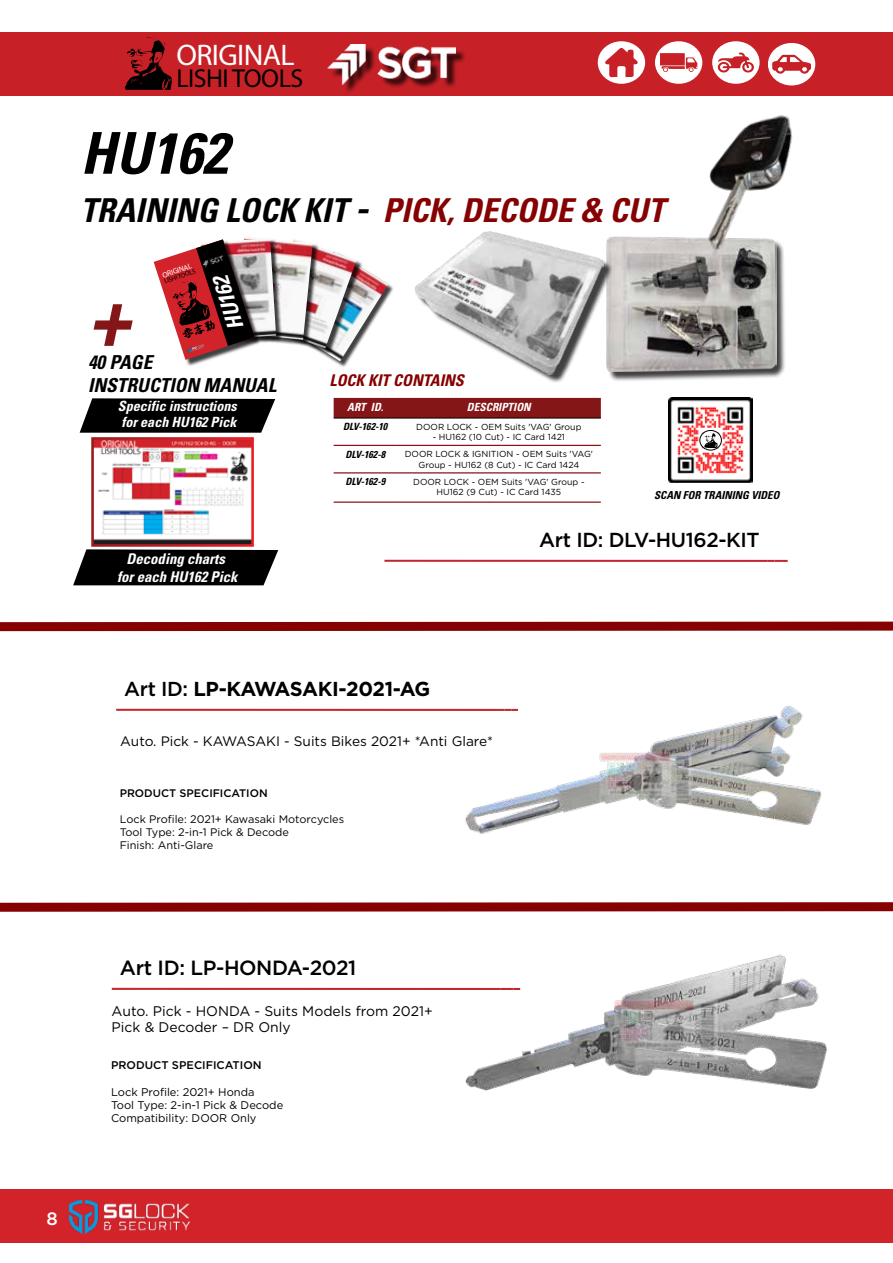
<style>
.page{position:relative;width:893px;height:1263px;background:#fff}
.page>*{position:absolute;margin:0;border:0;box-sizing:border-box;transform-origin:0 0}
.t1{font:italic 700 condensed 82.5px "Univers";color:#851618}
.t2{font:italic 700 condensed 57.75px "Univers";color:#000}
.t3{font:italic 700 condensed 33px "Univers";color:#000}
.t4{font:29.85px "Myriad Pro";letter-spacing:-.02em;color:#fff}
.t5{font:25.95px "Myriad Pro";letter-spacing:-.02em;color:#000}
.t6{font:italic 700 condensed 22.05px "Univers";color:#fff}
.t7{font:500 20.55px "Gotham";letter-spacing:-.02em;color:#000}
.t8{font:700 20.25px "Gotham";letter-spacing:-.03em;color:#000}
.t9{font:500 20.25px "Gotham";letter-spacing:-.02em;color:#000}
.t10{font:italic 700 condensed 19.2px/23.1px "Univers";color:#000}
.t11{font:500 18px "Gotham";color:#fff}
.t12{font:italic 700 condensed 16.2px "Univers";color:#860101}
.t13{font:italic 700 condensed 14.7px/17.7px "Univers";color:#fff;text-align:center}
.t14{font:italic 700 condensed 14.1px/17px "Univers";color:#fff}
.t15{font:13.95px/16.6px "Gotham";color:#000}
.t16{font:13.65px "Gotham";color:#000}
.t17{font:italic 700 condensed 11.25px "Univers";color:#fff}
.t18{font:11.1px/13.4px "Gotham";color:#000}
.t19{font:500 11.1px "Gotham";color:#000}
.t20{font:10.95px/13.2px "Gotham";color:#000}
.t21{font:italic 700 condensed 10.95px "Univers";color:#000}
.t22{font:500 10.95px "Gotham";color:#000}
.t23{font:italic 700 condensed 10.05px "Univers";color:#000}
.t24{font:8.7px/10.5px "Gotham";color:#000;text-align:center}
.t25{font:7.65px "Myriad Pro";color:#fff}
.t26{font:6.75px "Myriad Pro";color:#000}
.s1{font-size:39.9px}
.s2{color:#860101}
.s3{font-weight:500}
</style>
<div class="page">
<div style="left:0;top:32px;width:893px;height:64px;background:#c72127"></div>
<svg style="left:655px;top:41px;width:47px;height:43px"></svg>
<svg style="left:712px;top:41px;width:48px;height:43px"></svg>
<svg style="left:768px;top:43px;width:47px;height:42px"></svg>
<svg style="left:598px;top:41px;width:47px;height:43px"></svg>
<svg style="left:125px;top:36px;width:47px;height:54px"></svg>
<svg style="left:73px;top:549px;width:205px;height:36px;background:#151515"></svg>
<img style="left:668px;top:398px;width:85px;height:85px">
<div style="left:700px;top:430px;width:21px;height:20px;background:#fff;border-radius:50%"></div>
<div style="left:700px;top:430px;width:21px;height:20px;border:1px solid #000;border-radius:50%"></div>
<svg style="left:704px;top:432px;width:14px;height:16px"></svg>
<div style="left:330px;top:46px;width:136px;height:49px;background:#000;opacity:.75"></div>
<img style="left:327px;top:45px;width:128px;height:39px">
<div style="left:0;top:1189px;width:893px;height:53px;background:#d2232a"></div>
<div style="left:608px;top:237px;width:178px;height:145px;background:#000;opacity:.75"></div>
<img style="left:617px;top:236px;width:159px;height:136px">
<img style="left:702px;top:115px;width:91px;height:149px">
<div style="left:287px;top:252px;width:107px;height:116px;background:#000;opacity:.75"></div>
<img style="left:287px;top:252px;width:101px;height:109px">
<div style="left:264px;top:239px;width:99px;height:116px;background:#000;opacity:.75"></div>
<img style="left:264px;top:239px;width:92px;height:109px">
<div style="left:236px;top:237px;width:83px;height:109px;background:#000;opacity:.75"></div>
<img style="left:236px;top:237px;width:77px;height:103px">
<div style="left:202px;top:239px;width:81px;height:107px;background:#000;opacity:.75"></div>
<img style="left:236px;top:238px;width:40px;height:102px">
<div style="left:155px;top:240px;width:106px;height:126px;background:#000;opacity:.75"></div>
<svg style="left:154px;top:239px;width:101px;height:121px"></svg>
<img style="left:202px;top:255px;width:23px;height:13px">
<svg style="left:80px;top:398px;width:195px;height:35px;background:#171717"></svg>
<img style="left:415px;top:231px;width:202px;height:152px">
<div style="left:334px;top:398px;width:267px;height:20px;background:#851618"></div>
<hr style="left:334px;top:418px;width:63px;height:1px;background:#000">
<hr style="left:397px;top:418px;width:204px;height:1px;background:#000">
<hr style="left:334px;top:445px;width:63px;height:1px;background:#851618">
<hr style="left:397px;top:445px;width:204px;height:1px;background:#851618">
<hr style="left:334px;top:472px;width:63px;height:1px;background:#851618">
<hr style="left:397px;top:472px;width:204px;height:1px;background:#851618">
<hr style="left:334px;top:501px;width:63px;height:2px;background:#851618">
<hr style="left:397px;top:501px;width:204px;height:2px;background:#851618">
<img style="left:95px;top:441px;width:155px;height:102px">
<hr style="left:384px;top:560px;width:384px;height:2px;background:#c1272d">
<svg style="left:768px;top:560px;width:20px;height:2px"></svg>
<svg style="left:0;top:902px;width:442px;height:10px;background:#911a1a"></svg>
<svg style="left:0;top:621px;width:893px;height:11px;background:#9b2f2f"></svg>
<hr style="left:116px;top:709px;width:382px;height:2px;background:#c1272d">
<img style="left:442px;top:705px;width:380px;height:130px">
<img style="left:442px;top:902px;width:451px;height:189px">
<hr style="left:112px;top:988px;width:388px;height:2px;background:#c1272d">
<svg style="left:500px;top:988px;width:20px;height:2px"></svg>
<img style="left:70px;top:1200px;width:120px;height:33px">
<h3 class="t4" style="left:176px;top:37px;width:120px">ORIGINAL</h3>
<h3 class="t5" style="left:176px;top:62px;width:128px">LISHI TOOLS</h3>
<h2 class="t2" style="left:80px;top:118px;width:149px">HU162</h2>
<h3 class="t3" style="left:80px;top:190px;width:586px">TRAINING LOCK KIT <span class="s1">-</span> <span class="s2">PICK, DECODE &amp; CUT</span></h3>
<p class="t25" style="left:161px;top:271px;width:32px;rotate:-18deg">ORIGINAL</p>
<p class="t26" style="left:163px;top:277px;width:34px;rotate:-18deg">LISHI TOOLS</p>
<h3 class="t6" style="left:224px;top:333px;width:56px;rotate:-108deg">HU162</h3>
<h1 class="t1" style="left:88px;top:266px;width:43px">+</h1>
<h3 class="t10" style="left:88px;top:350px;width:190px">40 PAGE<br>INSTRUCTION MANUAL</h3>
<h3 class="t12" style="left:330px;top:370px;width:136px">LOCK KIT CONTAINS</h3>
<h3 class="t14" style="left:118px;top:397px;width:120px">Specific instructions for each HU162 Pick</h3>
<p class="t17" style="left:347px;top:400px;width:38px">ART ID.</p>
<p class="t17" style="left:467px;top:400px;width:65px">DESCRIPTION</p>
<p class="t23" style="left:343px;top:420px;width:46px">DLV-162-10</p>
<p class="t24" style="left:416px;top:421px;width:167px">DOOR LOCK - OEM Suits 'VAG' Group</p>
<p class="t24" style="left:433px;top:432px;width:134px">- HU162 (10 Cut) - IC Card 1421</p>
<p class="t23" style="left:345px;top:448px;width:41px">DLV-162-8</p>
<p class="t24" style="left:405px;top:449px;width:190px">DOOR LOCK &amp; IGNITION - OEM Suits 'VAG'<br>Group - HU162 (8 Cut) - IC Card 1424</p>
<p class="t23" style="left:345px;top:475px;width:41px">DLV-162-9</p>
<p class="t24" style="left:413px;top:476px;width:173px">DOOR LOCK - OEM Suits 'VAG' Group -<br>HU162 (9 Cut) - IC Card 1435</p>
<p class="t21" style="left:654px;top:488px;width:127px">SCAN FOR TRAINING VIDEO</p>
<h3 class="t13" style="left:117px;top:550px;width:122px">Decoding charts<br>for each HU162 Pick</h3>
<h3 class="t8" style="left:124px;top:675px;width:308px"><span class="s3">Art ID:</span> LP-KAWASAKI-2021-AG</h3>
<h3 class="t16" style="left:120px;top:732px;width:374px">Auto. Pick - KAWASAKI - Suits Bikes 2021+ *Anti Glare*</h3>
<p class="t22" style="left:120px;top:786px;width:150px">PRODUCT SPECIFICATION</p>
<p class="t20" style="left:120px;top:812px;width:226px">Lock Profile: 2021+ Kawasaki Motorcycles<br>Tool Type: 2-in-1 Pick &amp; Decode<br>Finish: Anti-Glare</p>
<h3 class="t9" style="left:539px;top:526px;width:222px">Art ID: DLV-HU162-KIT</h3>
<h3 class="t11" style="left:46px;top:1207px;width:13px">8</h3>
<h3 class="t7" style="left:120px;top:954px;width:238px">Art ID: LP-HONDA-2021</h3>
<h3 class="t15" style="left:112px;top:1002px;width:323px">Auto. Pick - HONDA - Suits Models from 2021+<br>Pick &amp; Decoder – DR Only</h3>
<p class="t19" style="left:111px;top:1057px;width:152px">PRODUCT SPECIFICATION</p>
<p class="t18" style="left:111px;top:1085px;width:174px">Lock Profile: 2021+ Honda<br>Tool Type: 2-in-1 Pick &amp; Decode<br>Compatibility: DOOR Only</p>
</div>
